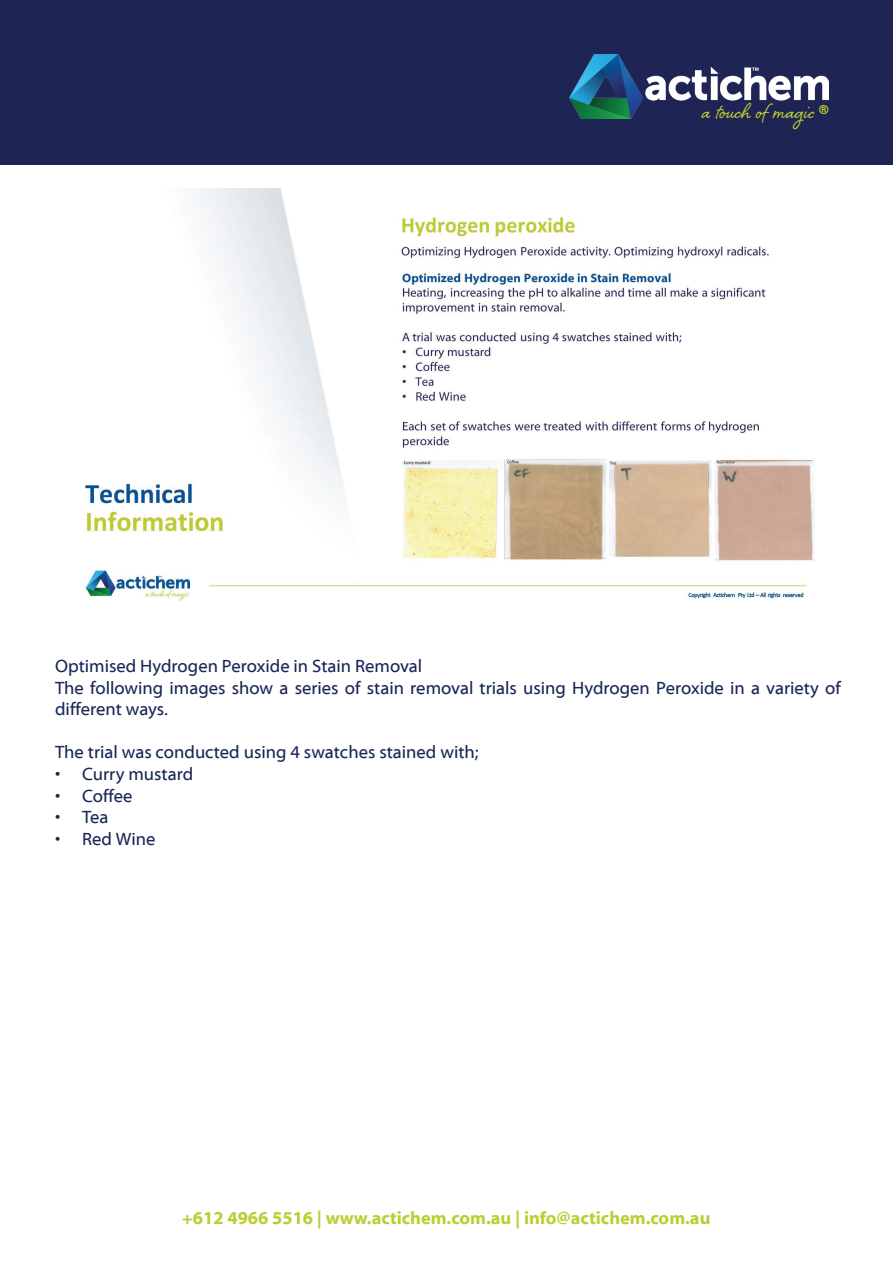
<style>
.page{position:relative;width:893px;height:1263px;background:#fff}
.page>*{position:absolute;margin:0;border:0;box-sizing:border-box;transform-origin:0 0}
.t1{font:27px "Shelby";letter-spacing:.02em;color:#bccd32}
.t2{font:18px/21.6px "Myriad Web Pro";color:#182755}
.t3{font:700 18px "Myriad Web Pro";color:#bccd32}
</style>
<div class="page">
<div style="left:0;top:0;width:893px;height:164px;background:#1e2454"></div>
<img style="left:569px;top:54px;width:259px;height:64px">
<img style="left:85px;top:188px;width:730px;height:414px">
<h1 class="t1" style="left:702px;top:92px;width:129px">a touch of magic ®</h1>
<p class="t2" style="left:55px;top:656px;width:787px">Optimised Hydrogen Peroxide in Stain Removal<br>The following images show a series of stain removal trials using Hydrogen Peroxide in a variety of different ways.</p>
<p class="t2" style="left:55px;top:742px;width:425px">The trial was conducted using 4 swatches stained with;</p>
<p class="t2" style="left:55px;top:764px;width:140px">• Curry mustard</p>
<p class="t2" style="left:55px;top:785px;width:79px">• Coffee</p>
<p class="t2" style="left:55px;top:807px;width:55px">• Tea</p>
<p class="t2" style="left:55px;top:828px;width:102px">• Red Wine</p>
<p class="t3" style="left:182px;top:1208px;width:530px">+612 4966 5516 | www.actichem.com.au | info@actichem.com.au</p>
</div>
